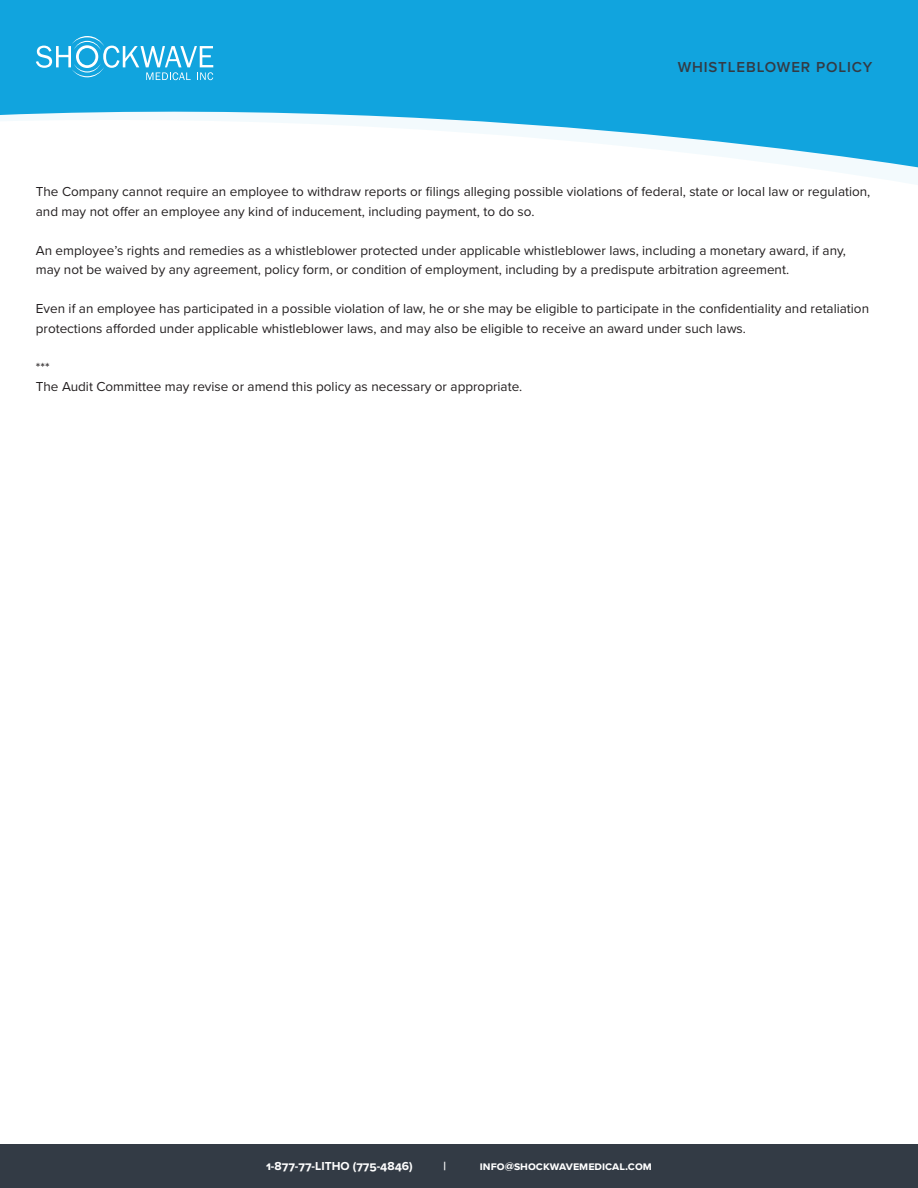
<style>
.page{position:relative;width:918px;height:1188px;background:#fff}
.page>*{position:absolute;margin:0;border:0;box-sizing:border-box;transform-origin:0 0}
.t1{font:600 15px "Proxima Nova";letter-spacing:.06em;color:#333b45}
.t2{font:13.5px/19.5px "Proxima Nova";color:#231f20}
.t3{font:700 12px "Proxima Nova S";color:#fff}
</style>
<div class="page">
<svg style="left:0;top:0;width:918px;height:180px;fill:#11a4de"></svg>
<svg style="left:36px;top:36px;width:177px;height:44px;background:#3eb5e4"></svg>
<div style="left:0;top:1145px;width:918px;height:43px;background:#333b45"></div>
<p class="t1" style="left:678px;top:56px;width:196px">WHISTLEBLOWER POLICY</p>
<p class="t2" style="left:36px;top:181px;width:836px">The Company cannot require an employee to withdraw reports or filings alleging possible violations of federal, state or local law or regulation, and may not offer an employee any kind of inducement, including payment, to do so.</p>
<p class="t2" style="left:36px;top:240px;width:812px">An employee’s rights and remedies as a whistleblower protected under applicable whistleblower laws, including a monetary award, if any,</p>
<p class="t2" style="left:36px;top:259px;width:755px">may not be waived by any agreement, policy form, or condition of employment, including by a predispute arbitration agreement.</p>
<p class="t2" style="left:36px;top:298px;width:835px">Even if an employee has participated in a possible violation of law, he or she may be eligible to participate in the confidentiality and retaliation protections afforded under applicable whistleblower laws, and may also be eligible to receive an award under such laws.</p>
<p class="t2" style="left:36px;top:357px;width:15px">***</p>
<p class="t2" style="left:36px;top:376px;width:488px">The Audit Committee may revise or amend this policy as necessary or appropriate.</p>
<p class="t3" style="left:266px;top:1158px;width:148px">1-877-77-LITHO (775-4846)</p>
<p class="t3" style="left:444px;top:1158px;width:4px">|</p>
<p class="t3" style="left:480px;top:1158px;width:174px">info@shockwavemedical.com</p>
</div>
